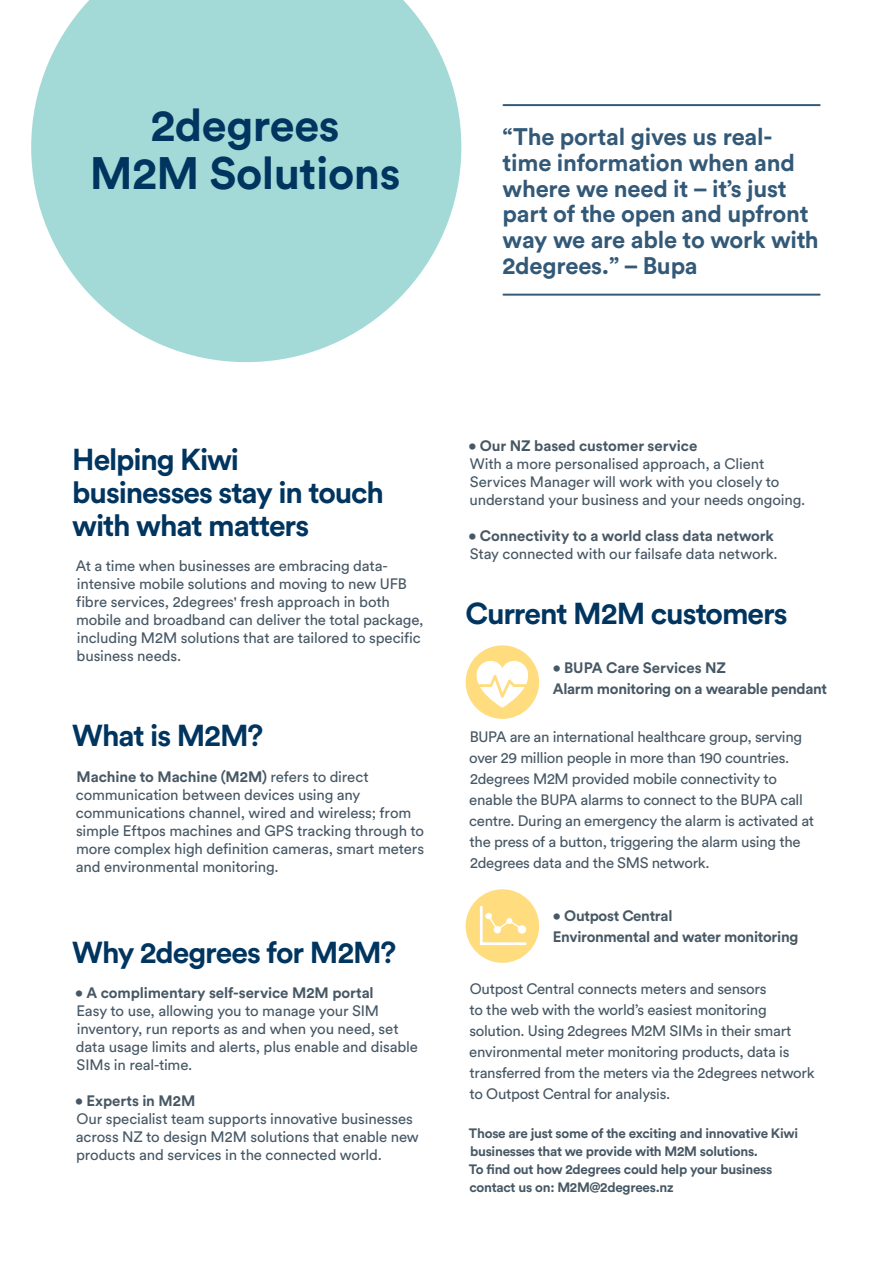
<style>
.page{position:relative;width:893px;height:1263px;background:#fff}
.page>*{position:absolute;margin:0;border:0;box-sizing:border-box;transform-origin:0 0}
.t1{font:700 45px/48px "Circular Pro";letter-spacing:-.01em;color:#003560;text-align:center}
.t2{font:700 30px/33px "Circular Pro";letter-spacing:-.035em;color:#003560}
.lead_in{font:700 23.7px/25.8px "Circular Pro";letter-spacing:-.01em;color:#335978}
.Paragraph_Style_1{font:15px/18px "Circular Pro";letter-spacing:-.015em;color:#475865}
.Paragraph_Style_1-2{font:700 15px "Circular Pro";letter-spacing:-.01em;color:#475865}
.Paragraph_Style_1-3{font:700 13.5px/18px "Circular Pro";letter-spacing:-.02em;color:#475865}
.s1{font-weight:700}
</style>
<div class="page">
<svg style="left:31px;top:0;width:430px;height:362px;fill:#a3d9d6"></svg>
<div style="left:466px;top:645px;width:73px;height:74px;background:#ffdc7e;border-radius:50%"></div>
<svg style="left:477px;top:661px;width:51px;height:46px"></svg>
<div style="left:466px;top:889px;width:73px;height:74px;background:#ffdc7e;border-radius:50%"></div>
<svg style="left:480px;top:906px;width:46px;height:39px"></svg>
<hr style="left:503px;top:104px;width:317px;height:2px;background:#335978">
<hr style="left:503px;top:294px;width:317px;height:2px;background:#335978">
<p class="t1" style="left:90px;top:100px;width:312px">2degrees<br>M2M Solutions</p>
<p class="lead_in" style="left:503px;top:123px;width:318px">“The portal gives us real&shy;time information when and where we need it – it’s just part of the open and upfront way we are able to work with<br>2degrees.” – Bupa</p>
<p class="t2" style="left:72px;top:441px;width:313px">Helping Kiwi businesses stay in touch with what matters</p>
<p class="Paragraph_Style_1" style="left:76px;top:556px;width:349px">At a time when businesses are embracing data&shy;intensive mobile solutions and moving to new UFB fibre services, 2degrees' fresh approach in both mobile and broadband can deliver the total package, including M2M solutions that are tailored to specific business needs.</p>
<p class="t2" style="left:72px;top:718px;width:193px">What is M2M?</p>
<p class="Paragraph_Style_1" style="left:76px;top:767px;width:350px"><span class="s1">Machine to Machine (M2M)</span> refers to direct communication between devices using any communications channel, wired and wireless; from simple Eftpos machines and GPS tracking through to more complex high definition cameras, smart meters and environmental monitoring.</p>
<p class="t2" style="left:72px;top:934px;width:326px">Why 2degrees for M2M?</p>
<p class="Paragraph_Style_1-2" style="left:75px;top:983px;width:300px">• A complimentary self-service M2M portal</p>
<p class="Paragraph_Style_1" style="left:76px;top:1001px;width:343px">Easy to use, allowing you to manage your SIM inventory, run reports as and when you need, set data usage limits and alerts, plus enable and disable SIMs in real-time.</p>
<p class="Paragraph_Style_1-2" style="left:75px;top:1091px;width:122px">• Experts in M2M</p>
<p class="Paragraph_Style_1" style="left:76px;top:1109px;width:345px">Our specialist team supports innovative businesses across NZ to design M2M solutions that enable new products and services in the connected world.</p>
<p class="Paragraph_Style_1-2" style="left:468px;top:435px;width:230px">• Our NZ based customer service</p>
<p class="Paragraph_Style_1" style="left:469px;top:454px;width:337px">With a more personalised approach, a Client<br>Services Manager will work with you closely to understand your business and your needs ongoing.</p>
<p class="Paragraph_Style_1-2" style="left:468px;top:525px;width:307px">• Connectivity to a world class data network</p>
<p class="Paragraph_Style_1" style="left:470px;top:544px;width:309px">Stay connected with our failsafe data network.</p>
<p class="t2" style="left:466px;top:596px;width:324px">Current M2M customers</p>
<p class="Paragraph_Style_1-2" style="left:553px;top:657px;width:175px">• BUPA Care Services NZ</p>
<p class="Paragraph_Style_1-2" style="left:553px;top:678px;width:276px">Alarm monitoring on a wearable pendant</p>
<p class="Paragraph_Style_1" style="left:469px;top:726px;width:346px;line-height:21px">BUPA are an international healthcare group, serving over 29 million people in more than 190 countries.<br>2degrees M2M provided mobile connectivity to enable the BUPA alarms to connect to the BUPA call centre. During an emergency the alarm is activated at the press of a button, triggering the alarm using the 2degrees data and the SMS network.</p>
<p class="Paragraph_Style_1-2" style="left:553px;top:905px;width:121px">• Outpost Central</p>
<p class="Paragraph_Style_1-2" style="left:553px;top:926px;width:247px">Environmental and water monitoring</p>
<p class="Paragraph_Style_1" style="left:469px;top:978px;width:347px;line-height:21px">Outpost Central connects meters and sensors<br>to the web with the world’s easiest monitoring solution. Using 2degrees M2M SIMs in their smart environmental meter monitoring products, data is transferred from the meters via the 2degrees network to Outpost Central for analysis.</p>
<p class="Paragraph_Style_1-3" style="left:469px;top:1124px;width:331px">Those are just some of the exciting and innovative Kiwi businesses that we provide with M2M solutions.<br>To find out how 2degrees could help your business contact us on: M2M@2degrees.nz</p>
</div>
